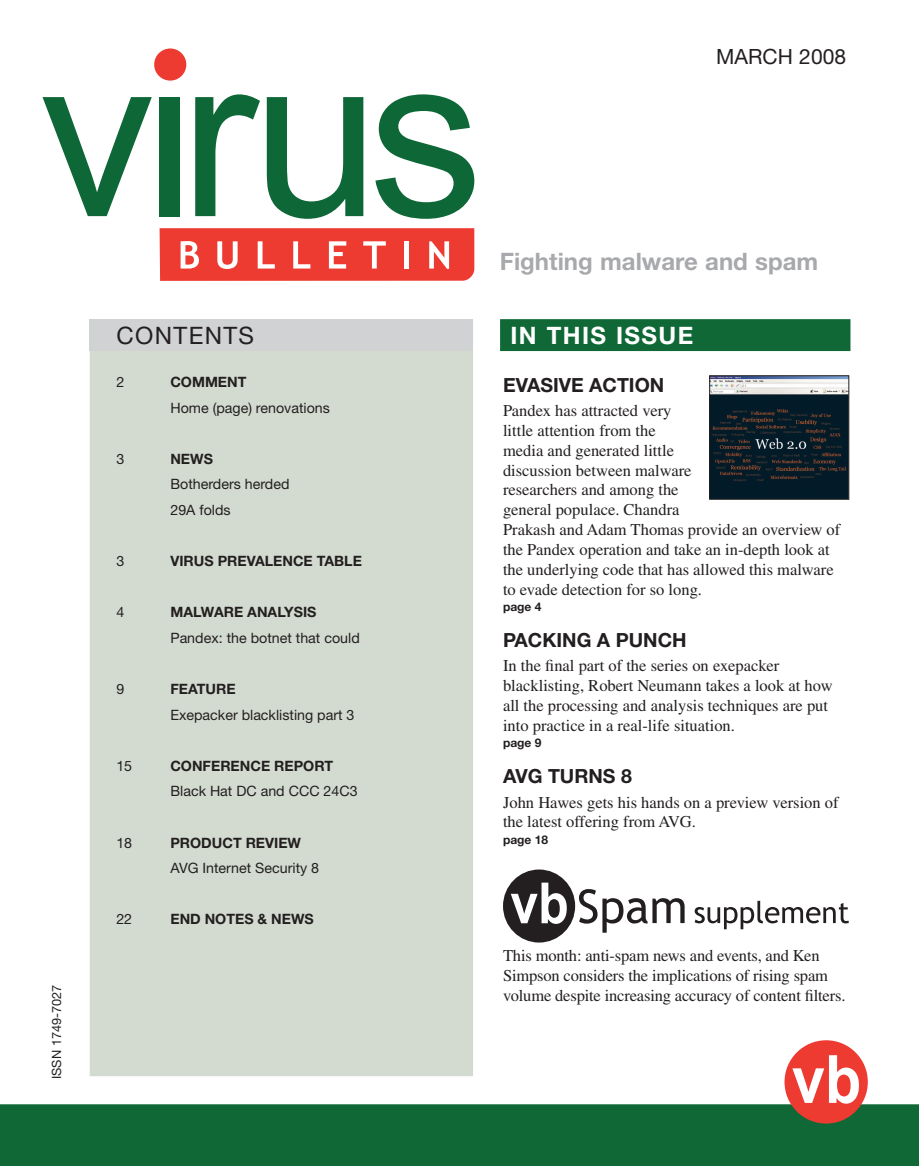
<style>
.page{position:relative;width:919px;height:1166px;background:#fff}
.page>*{position:absolute;margin:0;border:0;box-sizing:border-box;transform-origin:0 0}
.t1{font:700 24px "Helvetica Neue";color:#a8a9ad}
.t2{font:700 24px "Helvetica Neue";letter-spacing:.055em;color:#fff}
.t3{font:24px "Helvetica Neue";letter-spacing:.055em;color:#231f20}
.t4{font:21px "Helvetica Neue";color:#231f20}
.t5{font:700 19.5px "Helvetica Neue";color:#231f20}
.t6{font:16.5px/19.8px "Times";color:#231f20}
.t7{font:14.25px/25.5px "Helvetica Neue";color:#231f20}
.t8{font:700 14.25px "Helvetica Neue";color:#231f20}
.t9{font:12.75px "Helvetica Neue";color:#231f20}
.t10{font:700 12px "Helvetica Neue";color:#231f20}
</style>
<div class="page">
<svg style="left:43px;top:97px;width:109px;height:119px"></svg>
<div style="left:160px;top:97px;width:20px;height:119px;background:#0e6736"></div>
<svg style="left:195px;top:94px;width:65px;height:122px"></svg>
<svg style="left:267px;top:97px;width:96px;height:122px"></svg>
<svg style="left:375px;top:94px;width:99px;height:125px"></svg>
<div style="left:154px;top:48px;width:32px;height:33px;background:#ee3b32;border-radius:50%"></div>
<svg style="left:159px;top:228px;width:315px;height:53px;background:#f0544c"></svg>
<div style="left:0;top:1103px;width:918px;height:62px;background:#0f6836"></div>
<div style="left:784px;top:1039px;width:83px;height:84px;background:#ee3b32;border-radius:50%"></div>
<svg style="left:792px;top:1054px;width:66px;height:49px"></svg>
<div style="left:90px;top:320px;width:382px;height:755px;background:#d3dbd0"></div>
<div style="left:90px;top:319px;width:383px;height:32px;background:#d1d2d4"></div>
<div style="left:501px;top:320px;width:348px;height:30px;background:#0f6836"></div>
<div style="left:500px;top:319px;width:350px;height:32px;border:2px solid #0f6836"></div>
<div style="left:503px;top:869px;width:72px;height:73px;background:#231f20;border-radius:50%"></div>
<svg style="left:579px;top:889px;width:105px;height:43px"></svg>
<svg style="left:694px;top:900px;width:154px;height:29px"></svg>
<svg style="left:510px;top:882px;width:56px;height:41px"></svg>
<img style="left:711px;top:377px;width:136px;height:120px">
<div style="left:709px;top:375px;width:140px;height:124px;border:1px solid #231f20"></div>
<p class="t4" style="left:716px;top:49px;width:131px">MARCH 2008</p>
<p class="t9" style="left:52px;top:1078px;width:96px;rotate:-90deg">ISSN 1749-7027</p>
<h1 class="t1" style="left:500px;top:253px;width:320px">Fighting malware and spam</h1>
<h1 class="t3" style="left:116px;top:326px;width:139px">CONTENTS</h1>
<h1 class="t2" style="left:510px;top:326px;width:184px">IN THIS ISSUE</h1>
<p class="t7" style="left:116px;top:370px;width:9px">2</p>
<p class="t8" style="left:170px;top:377px;width:77px">COMMENT</p>
<p class="t7" style="left:170px;top:396px;width:161px">Home (page) renovations</p>
<p class="t7" style="left:116px;top:447px;width:9px">3</p>
<p class="t8" style="left:170px;top:453px;width:44px">NEWS</p>
<p class="t7" style="left:170px;top:473px;width:121px">Botherders herded<br>29A folds</p>
<p class="t7" style="left:116px;top:549px;width:9px">3</p>
<p class="t8" style="left:170px;top:555px;width:193px">VIRUS PREVALENCE TABLE</p>
<p class="t7" style="left:116px;top:600px;width:9px">4</p>
<p class="t8" style="left:170px;top:607px;width:147px">MALWARE ANALYSIS</p>
<p class="t7" style="left:170px;top:626px;width:191px">Pandex: the botnet that could</p>
<p class="t7" style="left:116px;top:677px;width:9px">9</p>
<p class="t8" style="left:170px;top:683px;width:67px">FEATURE</p>
<p class="t7" style="left:170px;top:703px;width:185px">Exepacker blacklisting part 3</p>
<p class="t7" style="left:116px;top:754px;width:17px">15</p>
<p class="t8" style="left:170px;top:760px;width:164px">CONFERENCE REPORT</p>
<p class="t7" style="left:170px;top:779px;width:189px">Black Hat DC and CCC 24C3</p>
<p class="t7" style="left:116px;top:830px;width:17px">18</p>
<p class="t8" style="left:170px;top:837px;width:132px">PRODUCT REVIEW</p>
<p class="t7" style="left:170px;top:856px;width:150px">AVG Internet Security 8</p>
<p class="t7" style="left:116px;top:907px;width:17px">22</p>
<p class="t8" style="left:170px;top:913px;width:145px">END NOTES &amp; NEWS</p>
<p class="t5" style="left:503px;top:378px;width:163px">EVASIVE ACTION</p>
<p class="t6" style="left:503px;top:402px;width:339px">Pandex has attracted very<br>little attention from the<br>media and generated little<br>discussion between malware<br>researchers and among the<br>general populace. Chandra<br>Prakash and Adam Thomas provide an overview of the Pandex operation and take an in-depth look at the underlying code that has allowed this malware to evade detection for so long.</p>
<p class="t10" style="left:503px;top:602px;width:40px">page 4</p>
<p class="t5" style="left:503px;top:633px;width:185px">PACKING A PUNCH</p>
<p class="t6" style="left:503px;top:657px;width:331px">In the final part of the series on exepacker blacklisting, Robert Neumann takes a look at how all the processing and analysis techniques are put into practice in a real-life situation.</p>
<p class="t10" style="left:503px;top:738px;width:40px">page 9</p>
<p class="t5" style="left:503px;top:769px;width:130px">AVG TURNS 8</p>
<p class="t6" style="left:503px;top:793px;width:337px">John Hawes gets his hands on a preview version of the latest offering from AVG.</p>
<p class="t10" style="left:503px;top:835px;width:47px">page 18</p>
<p class="t6" style="left:503px;top:947px;width:344px">This month: anti-spam news and events, and Ken<br>Simpson considers the implications of rising spam volume despite increasing accuracy of content filters.</p>
</div>
